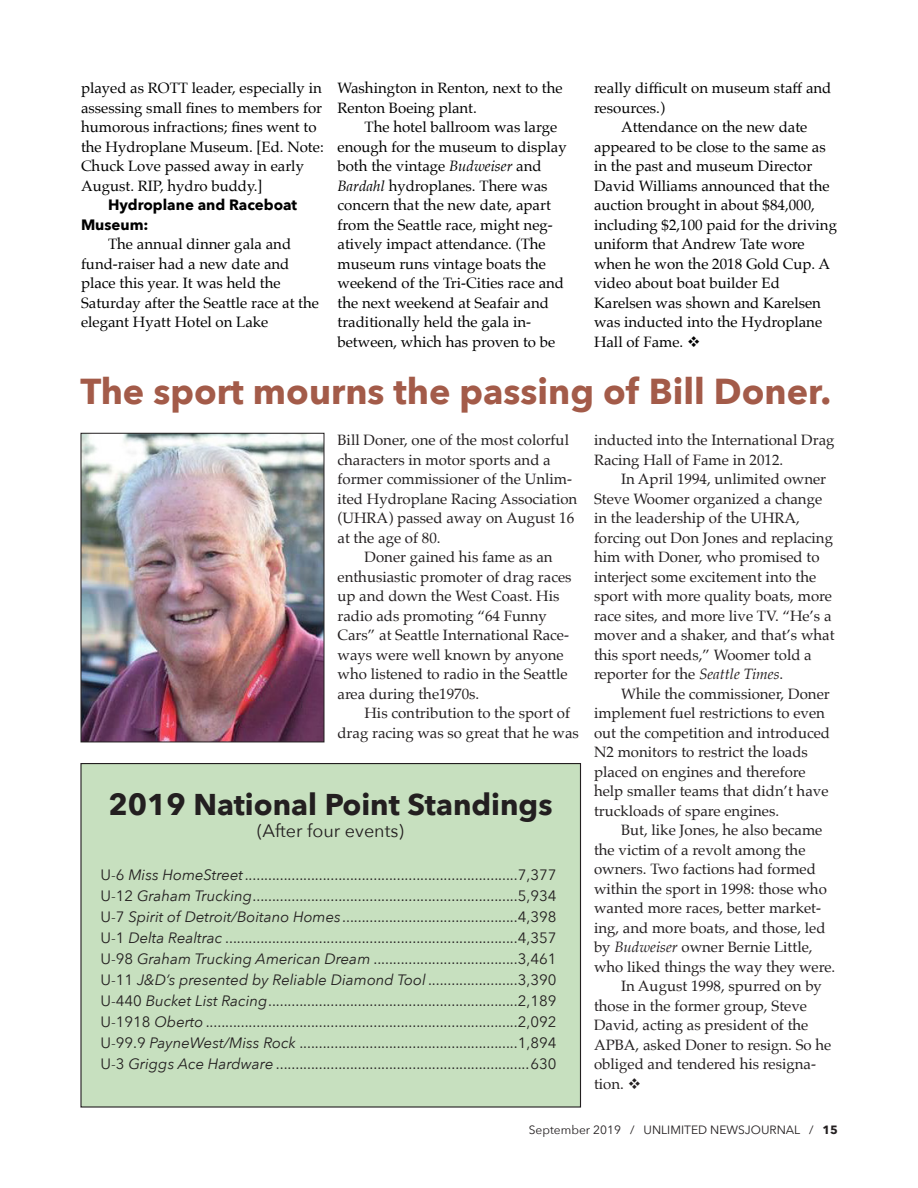
<style>
.page{position:relative;width:918px;height:1188px;background:#fff}
.page>*{position:absolute;margin:0;border:0;box-sizing:border-box;transform-origin:0 0}
.t1{font:700 36px "Avenir Next";color:#a35b49}
.t2{font:700 30px "Avenir Next";color:#231f20}
.t3{font:18px "Avenir Next";color:#231f20}
.t4{font:15px/19.5px "Palatino";color:#231f20}
.Body{font:15px/19.5px "Palatino";color:#000}
.t5{font:15px "Avenir Next";color:#231f20}
.t6{font:italic 15px "Avenir Next";color:#231f20}
.Body-2{font:700 15px/19.5px "Avenir Next";color:#000}
.t7{font:12px "Avenir Next";color:#231f20}
.s1{font-style:italic}
.s2{font-style:normal}
.s3{font-weight:700}
</style>
<div class="page">
<div style="left:81px;top:764px;width:499px;height:343px;background:#c7e0bf"></div>
<img style="left:83px;top:435px;width:239px;height:305px">
<div style="left:81px;top:433px;width:243px;height:309px;border:1px solid #231f20"></div>
<p class="Body" style="left:81px;top:78px;width:244px">played as ROTT leader, especially in assessing small fines to members for humorous infractions; fines went to the Hydroplane Museum. [Ed. Note:<br>Chuck Love passed away in early August. RIP, hydro buddy.]</p>
<p class="Body-2" style="left:81px;top:195px;width:218px;text-indent:27px">Hydroplane and Raceboat<br>Museum:</p>
<p class="Body" style="left:81px;top:234px;width:240px;text-indent:27px">The annual dinner gala and fund-raiser had a new date and place this year. It was held the<br>Saturday after the Seattle race at the elegant Hyatt Hotel on Lake</p>
<p class="Body" style="left:338px;top:78px;width:227px">Washington in Renton, next to the<br>Renton Boeing plant.</p>
<p class="Body" style="left:338px;top:117px;width:231px;text-indent:27px">The hotel ballroom was large enough for the museum to display both the vintage <span class="s1">Budweiser</span> and<br><span class="s1">Bardahl</span> hydroplanes. There was concern that the new date, apart from the Seattle race, might neg&shy;atively impact attendance. (The museum runs vintage boats the weekend of the Tri-Cities race and the next weekend at Seafair and traditionally held the gala in&shy;between, which has proven to be</p>
<p class="Body" style="left:594px;top:78px;width:239px">really difficult on museum staff and resources.)</p>
<p class="Body" style="left:594px;top:117px;width:245px;text-indent:27px">Attendance on the new date appeared to be close to the same as in the past and museum Director<br>David Williams announced that the auction brought in about $84,000, including $2,100 paid for the driving uniform that Andrew Tate wore when he won the 2018 Gold Cup. A video about boat builder Ed<br>Karelsen was shown and Karelsen was inducted into the Hydroplane<br>Hall of Fame. ❖</p>
<p class="t1" style="left:80px;top:361px;width:753px">The sport mourns the passing of Bill Doner.</p>
<p class="t4" style="left:338px;top:430px;width:241px">Bill Doner, one of the most colorful characters in motor sports and a former commissioner of the Unlim&shy;ited Hydroplane Racing Association (UHRA) passed away on August 16 at the age of 80.</p>
<p class="t4" style="left:338px;top:547px;width:236px;text-indent:27px">Doner gained his fame as an enthusiastic promoter of drag races up and down the West Coast. His radio ads promoting “64 Funny<br>Cars” at Seattle International Race&shy;ways were well known by anyone who listened to radio in the Seattle area during the1970s.</p>
<p class="t4" style="left:338px;top:703px;width:243px;text-indent:27px">His contribution to the sport of drag racing was so great that he was</p>
<p class="t4" style="left:594px;top:430px;width:242px">inducted into the International Drag<br>Racing Hall of Fame in 2012.</p>
<p class="t4" style="left:594px;top:469px;width:242px;text-indent:27px">In April 1994, unlimited owner<br>Steve Woomer organized a change in the leadership of the UHRA, forcing out Don Jones and replacing him with Doner, who promised to interject some excitement into the sport with more quality boats, more race sites, and more live TV. “He’s a mover and a shaker, and that’s what this sport needs,” Woomer told a reporter for the <span class="s1">Seattle Times</span>.</p>
<p class="t4" style="left:594px;top:684px;width:238px;text-indent:27px">While the commissioner, Doner implement fuel restrictions to even out the competition and introduced N2 monitors to restrict the loads placed on engines and therefore help smaller teams that didn’t have truckloads of spare engines.</p>
<p class="t4" style="left:594px;top:820px;width:243px;text-indent:27px">But, like Jones, he also became the victim of a revolt among the owners. Two factions had formed within the sport in 1998: those who wanted more races, better market&shy;ing, and more boats, and those, led by <span class="s1">Budweiser</span> owner Bernie Little, who liked things the way they were.</p>
<p class="t4" style="left:594px;top:976px;width:239px;text-indent:27px">In August 1998, spurred on by those in the former group, Steve<br>David, acting as president of the<br>APBA, asked Doner to resign. So he obliged and tendered his resigna&shy;tion. ❖</p>
<p class="t2" style="left:108px;top:779px;width:446px">2019 National Point Standings</p>
<p class="t3" style="left:257px;top:815px;width:148px">(After four events)</p>
<p class="t5" style="left:100px;top:862px;width:458px">U-6 <span class="s1">Miss HomeStreet</span>......................................................................7,377</p>
<p class="t5" style="left:100px;top:883px;width:458px">U-12 <span class="s1">Graham Trucking</span>....................................................................5,934</p>
<p class="t5" style="left:100px;top:904px;width:458px">U-7 <span class="s1">Spirit of Detroit/Boitano Homes</span>.............................................4,398</p>
<p class="t5" style="left:100px;top:925px;width:458px">U-1 <span class="s1">Delta Realtrac</span> ...........................................................................4,357</p>
<p class="t5" style="left:100px;top:946px;width:458px">U-98 <span class="s1">Graham Trucking American Dream</span> .....................................3,461</p>
<p class="t6" style="left:100px;top:967px;width:458px"><span class="s2">U-11</span> J&amp;D’s presented by Reliable Diamond Tool <span class="s2">.......................3,390</span></p>
<p class="t5" style="left:100px;top:988px;width:458px">U-440 <span class="s1">Bucket List Racing</span>................................................................2,189</p>
<p class="t5" style="left:100px;top:1009px;width:458px">U-1918 <span class="s1">Oberto</span> ................................................................................2,092</p>
<p class="t5" style="left:100px;top:1030px;width:458px">U-99.9 <span class="s1">PayneWest/Miss Rock</span> ........................................................1,894</p>
<p class="t5" style="left:100px;top:1051px;width:458px">U-3 <span class="s1">Griggs Ace Hardware</span> .................................................................630</p>
<p class="t7" style="left:529px;top:1119px;width:311px">September 2019 / UNLIMITED NEWSJOURNAL / <span class="s3">15</span></p>
</div>
